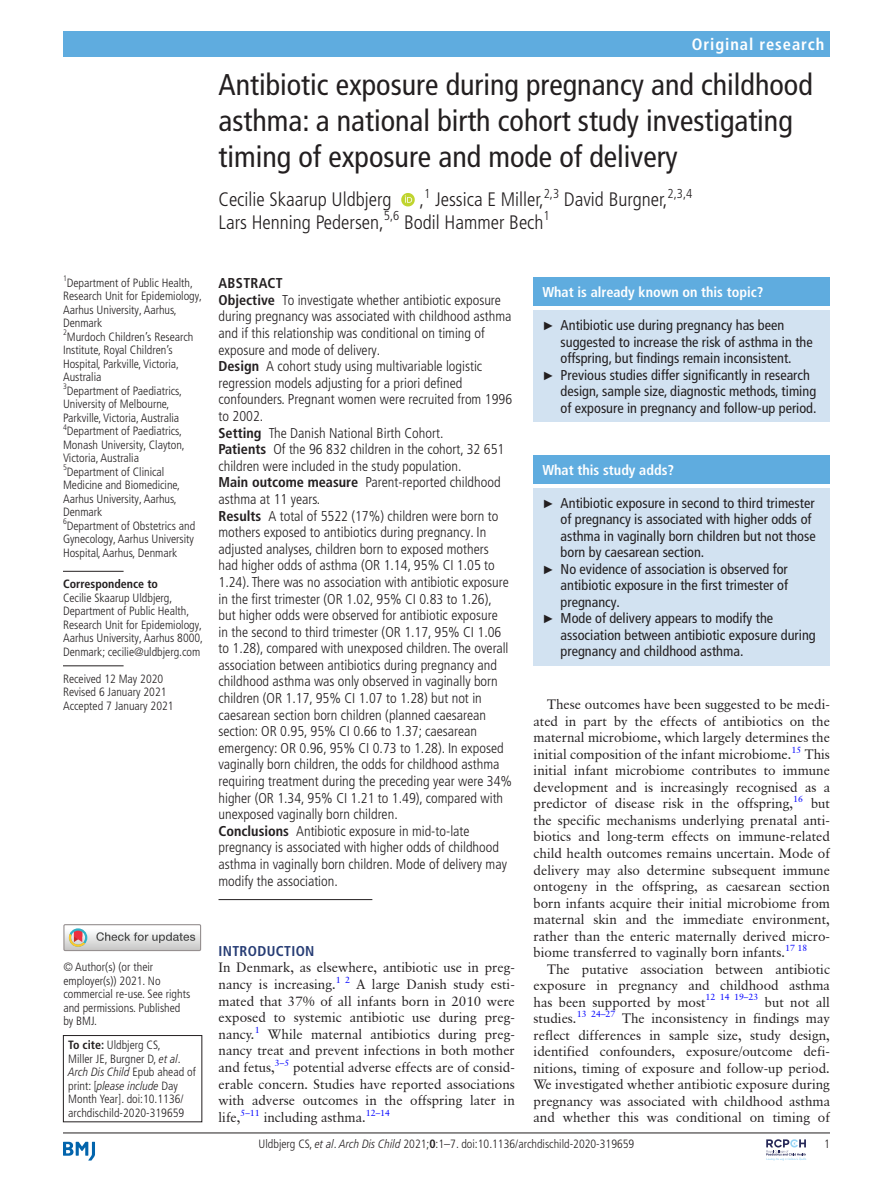
<style>
.page{position:relative;width:893px;height:1191px;background:#fff}
.page>*{position:absolute;margin:0;border:0;box-sizing:border-box;transform-origin:0 0}
.t1{font:condensed 30px/36px "Frutiger LT Pro";color:#231f20}
.t2{font:300 condensed 19.5px/22.5px "Frutiger LT Pro";color:#231f20}
.t3{font:700 condensed 16.5px "Frutiger LT Pro";letter-spacing:.055em;color:#fff}
.t4{font:300 condensed 14.25px/16.6px "Frutiger LT Pro";color:#231f20}
.t5{font:condensed 14.25px "Frutiger LT Pro";color:#231f20}
.t6{font:700 condensed 14.25px "Frutiger LT Pro";color:#fff}
.t7{font:700 condensed 14.25px "Frutiger LT Pro";letter-spacing:.025em;color:#263c74}
.t8{font:13.5px/16.5px "Classical Garamond BT";color:#231f20;text-align:justify}
.t9{font:300 condensed 12px/13.5px "Frutiger LT Pro";color:#231f20}
.t10{font:700 condensed 12px "Frutiger LT Pro";color:#231f20}
.t11{font:9px "Classical Garamond BT";color:#00f}
.t12{font:300 condensed 7.95px "Frutiger LT Pro";color:#231f20}
.s1{font-weight:700}
.s2{font-style:italic}
.s3{font-family:"Arial";font-stretch:normal;font-size:12px}
</style>
<div class="page">
<hr style="left:63px;top:1132px;width:767px;height:1px;background:#231f20">
<svg style="left:766px;top:1139px;width:40px;height:21px"></svg>
<svg style="left:63px;top:1141px;width:32px;height:19px"></svg>
<div style="left:63px;top:31px;width:767px;height:25px;background:#5facdf"></div>
<svg style="left:401px;top:193px;width:14px;height:13px"></svg>
<div style="left:63px;top:1035px;width:139px;height:87px;border:1px solid #231f20"></div>
<hr style="left:63px;top:571px;width:61px;height:1px;background:#231f20">
<hr style="left:63px;top:665px;width:61px;height:1px;background:#231f20">
<div style="left:63px;top:924px;width:138px;height:27px;border:1px solid #969090"></div>
<svg style="left:64px;top:924px;width:137px;height:26px"></svg>
<hr style="left:219px;top:899px;width:153px;height:1px;background:#231f20">
<div style="left:534px;top:277px;width:296px;height:29px;background:#5facdf"></div>
<div style="left:534px;top:310px;width:296px;height:111px;background:#d2e2f1"></div>
<div style="left:534px;top:455px;width:296px;height:29px;background:#5facdf"></div>
<div style="left:534px;top:488px;width:296px;height:177px;background:#d2e2f1"></div>
<p class="t3" style="left:692px;top:34px;width:134px">Original research</p>
<h1 class="t1" style="left:219px;top:66px;width:596px">Antibiotic exposure during pregnancy and childhood asthma: a national birth cohort study investigating timing of exposure and mode of delivery</h1>
<h2 class="t2" style="left:219px;top:189px;width:174px">Cecilie Skaarup Uldbjerg</h2>
<h2 class="t2" style="left:219px;top:189px;width:475px;text-indent:201px">,<sup>1</sup> Jessica E Miller,<sup>2,3</sup> David Burgner,<sup>2,3,4<br></sup>Lars Henning Pedersen,<sup>5,6</sup> Bodil Hammer Bech<sup>1</sup></h2>
<p class="t9" style="left:63px;top:276px;width:141px"><sup>1</sup>Department of Public Health,<br>Research Unit for Epidemiology,<br>Aarhus University, Aarhus,<br>Denmark<br><sup>2</sup>Murdoch Children’s Research<br>Institute, Royal Children’s<br>Hospital, Parkville, Victoria,<br>Australia<br><sup>3</sup>Department of Paediatrics,<br>University of Melbourne,<br>Parkville, Victoria, Australia</p>
<p class="t12" style="left:63px;top:422px;width:5px">4</p>
<p class="t9" style="left:63px;top:424px;width:123px;text-indent:4px">Department of Paediatrics,<br>Monash University, Clayton,<br>Victoria, Australia</p>
<p class="t12" style="left:63px;top:463px;width:5px">5</p>
<p class="t9" style="left:63px;top:465px;width:119px;text-indent:4px">Department of Clinical<br>Medicine and Biomedicine,<br>Aarhus University, Aarhus,<br>Denmark</p>
<p class="t12" style="left:63px;top:517px;width:5px">6</p>
<p class="t9" style="left:63px;top:519px;width:134px;text-align:justify;text-indent:4px">Department of Obstetrics and Gynecology, Aarhus University Hospital, Aarhus, Denmark</p>
<p class="t10" style="left:63px;top:577px;width:97px">Correspondence to</p>
<p class="t9" style="left:63px;top:591px;width:142px">Cecilie Skaarup Uldbjerg,<br>Department of Public Health,<br>Research Unit for Epidemiology,<br>Aarhus University, Aarhus 8000,<br>Denmark; cecilie@uldbjerg.com</p>
<p class="t9" style="left:63px;top:672px;width:112px">Received 12 May 2020<br>Revised 6 January 2021<br>Accepted 7 January 2021</p>
<p class="t9" style="left:63px;top:960px;width:128px">© Author(s) (or their employer(s)) 2021. No commercial re-use. See rights and permissions. Published by BMJ.</p>
<p class="t9" style="left:68px;top:1038px;width:129px"><span class="s1">To cite:</span> Uldbjerg CS,<br>Miller JE, Burgner D, <span class="s2">et al</span>.<br><span class="s2">Arch Dis Child</span> Epub ahead of print: [<span class="s2">please include</span> Day<br>Month Year]. doi:10.1136/ archdischild-2020-319659</p>
<p class="t4" style="left:219px;top:275px;width:295px"><span class="s1">ABSTRACT<br>Objective</span> To investigate whether antibiotic exposure during pregnancy was associated with childhood asthma and if this relationship was conditional on timing of exposure and mode of delivery.<br><span class="s1">Design</span> A cohort study using multivariable logistic regression models adjusting for a priori defined confounders. Pregnant women were recruited from 1996 to 2002.<br><span class="s1">Setting</span> The Danish National Birth Cohort.<br><span class="s1">Patients</span> Of the 96 832 children in the cohort, 32 651 children were included in the study population.<br><span class="s1">Main outcome measure</span> Parent-reported childhood asthma at 11 years.<br><span class="s1">Results</span> A total of 5522 (17%) children were born to mothers exposed to antibiotics during pregnancy. In adjusted analyses, children born to exposed mothers<br>had higher odds of asthma (OR 1.14, 95% CI 1.05 to 1.24). There was no association with antibiotic exposure in the first trimester (OR 1.02, 95% CI 0.83 to 1.26), but higher odds were observed for antibiotic exposure<br>in the second to third trimester (OR 1.17, 95% CI 1.06 to 1.28), compared with unexposed children. The overall association between antibiotics during pregnancy and childhood asthma was only observed in vaginally born children (OR 1.17, 95% CI 1.07 to 1.28) but not in caesarean section born children (planned caesarean section: OR 0.95, 95% CI 0.66 to 1.37; caesarean emergency: OR 0.96, 95% CI 0.73 to 1.28). In exposed vaginally born children, the odds for childhood asthma requiring treatment during the preceding year were 34% higher (OR 1.34, 95% CI 1.21 to 1.49), compared with unexposed vaginally born children.<br><span class="s1">Conclusions</span> Antibiotic exposure in mid-to-late pregnancy is associated with higher odds of childhood asthma in vaginally born children. Mode of delivery may modify the association.</p>
<p class="t7" style="left:219px;top:942px;width:98px">INTRODUCTION</p>
<p class="t8" style="left:219px;top:959px;width:298px">In Denmark, as elsewhere, antibiotic use in preg&shy;nancy is increasing.</p>
<p class="t11" style="left:336px;top:974px;width:16px">1 2</p>
<p class="t8" style="left:219px;top:975px;width:298px;text-indent:138px">A large Danish study esti&shy;mated that 37% of all infants born in 2010 were exposed to systemic antibiotic use during preg&shy;nancy.</p>
<p class="t11" style="left:255px;top:1024px;width:6px">1</p>
<p class="t8" style="left:219px;top:1025px;width:298px;text-indent:49px">While maternal antibiotics during preg&shy;nancy treat and prevent infections in both mother and fetus,</p>
<p class="t11" style="left:275px;top:1057px;width:16px">3–5</p>
<p class="t8" style="left:219px;top:1058px;width:298px;text-indent:75px">potential adverse effects are of consid&shy;erable concern. Studies have reported associations with adverse outcomes in the offspring later in life,<sup>5–11</sup> including asthma.<sup>12–14</sup></p>
<p class="t6" style="left:543px;top:284px;width:222px">What is already known on this topic?</p>
<p class="t5" style="left:543px;top:317px;width:243px"><span class="s3">►</span> Antibiotic use during pregnancy has been</p>
<p class="t5" style="left:561px;top:333px;width:254px">suggested to increase the risk of asthma in the</p>
<p class="t5" style="left:561px;top:350px;width:233px">offspring, but findings remain inconsistent.</p>
<p class="t5" style="left:543px;top:366px;width:269px"><span class="s3">►</span> Previous studies differ significantly in research</p>
<p class="t5" style="left:561px;top:383px;width:257px">design, sample size, diagnostic methods, timing</p>
<p class="t5" style="left:561px;top:399px;width:257px">of exposure in pregnancy and follow-up period.</p>
<p class="t6" style="left:543px;top:461px;width:133px">What this study adds?</p>
<p class="t5" style="left:543px;top:494px;width:273px"><span class="s3">►</span> Antibiotic exposure in second to third trimester</p>
<p class="t5" style="left:561px;top:511px;width:252px">of pregnancy is associated with higher odds of</p>
<p class="t5" style="left:561px;top:527px;width:257px">asthma in vaginally born children but not those</p>
<p class="t5" style="left:561px;top:544px;width:145px">born by caesarean section.</p>
<p class="t5" style="left:543px;top:560px;width:247px"><span class="s3">►</span> No evidence of association is observed for</p>
<p class="t5" style="left:561px;top:577px;width:229px">antibiotic exposure in the first trimester of</p>
<p class="t5" style="left:561px;top:593px;width:61px">pregnancy.</p>
<p class="t5" style="left:543px;top:610px;width:232px"><span class="s3">►</span> Mode of delivery appears to modify the</p>
<p class="t5" style="left:561px;top:626px;width:257px">association between antibiotic exposure during</p>
<p class="t5" style="left:561px;top:643px;width:184px">pregnancy and childhood asthma.</p>
<p class="t8" style="left:534px;top:696px;width:298px;text-indent:14px">These outcomes have been suggested to be medi&shy;ated in part by the effects of antibiotics on the maternal microbiome, which largely determines the initial composition of the infant microbiome.<sup>15</sup> This initial infant microbiome contributes to immune development and is increasingly recognised as a predictor of disease risk in the offspring,<sup>16</sup> but the specific mechanisms underlying prenatal anti&shy;biotics and long-term effects on immune-related child health outcomes remains uncertain. Mode of delivery may also determine subsequent immune ontogeny in the offspring, as caesarean section born infants acquire their initial microbiome from maternal skin and the immediate environment, rather than the enteric maternally derived micro&shy;biome transferred to vaginally born infants.<sup>17</sup> <sup>18</sup></p>
<p class="t8" style="left:534px;top:960px;width:298px;text-indent:14px">The putative association between antibiotic exposure in pregnancy and childhood asthma has been supported by most<sup>12</sup> <sup>14</sup> <sup>19–23</sup></p>
<p class="t8" style="left:765px;top:993px;width:67px">but not all</p>
<p class="t8" style="left:534px;top:1010px;width:83px">studies.<sup>13</sup> <sup>24–27</sup></p>
<p class="t8" style="left:534px;top:1010px;width:298px;text-indent:88px">The inconsistency in findings may reflect differences in sample size, study design, identified confounders, exposure/outcome defi&shy;nitions, timing of exposure and follow-up period.<br>We investigated whether antibiotic exposure during pregnancy was associated with childhood asthma and whether this was conditional on timing of</p>
<p class="t9" style="left:259px;top:1136px;width:377px">Uldbjerg CS, <span class="s2">et al</span>. <span class="s2">Arch Dis Child</span> 2021;<span class="s1">0</span>:1–7. doi:10.1136/archdischild-2020-319659</p>
<p class="t9" style="left:824px;top:1136px;width:7px">1</p>
</div>
